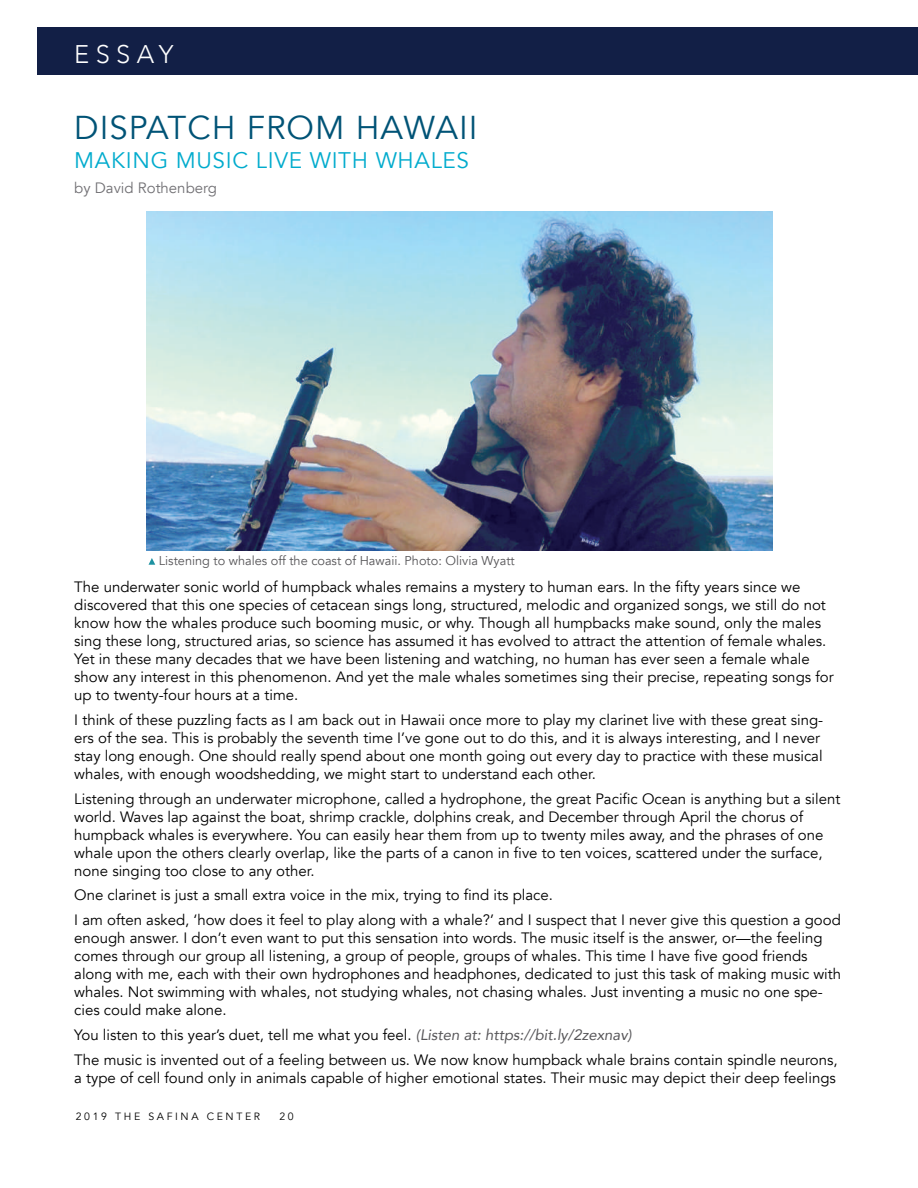
<style>
.page{position:relative;width:918px;height:1188px;background:#fff}
.page>*{position:absolute;margin:0;border:0;box-sizing:border-box;transform-origin:0 0}
.t1{font:33px "Avenir";letter-spacing:.03em;color:#005376}
.t2{font:300 25.5px "Avenir";letter-spacing:.25em;color:#fff}
.t3{font:22.5px "Avenir";letter-spacing:.03em;color:#00abcd}
.t4{font:15px/18px "Avenir";color:#000}
.t5{font:15px "Avenir";color:#717074}
.t6{font:12.75px "Avenir";color:#575659}
.t7{font:10.5px "Avenir";letter-spacing:.25em;color:#000}
.s1{font-style:italic;color:#575659}
</style>
<div class="page">
<div style="left:37px;top:27px;width:881px;height:47px;background:#121f46"></div>
<img style="left:147px;top:212px;width:626px;height:338px">
<svg style="left:149px;top:558px;width:6px;height:7px"></svg>
<h2 class="t2" style="left:74px;top:38px;width:101px">ESSAY</h2>
<h1 class="t1" style="left:74px;top:106px;width:405px">DISPATCH FROM HAWAII</h1>
<h3 class="t3" style="left:74px;top:146px;width:396px">MAKING MUSIC LIVE WITH WHALES</h3>
<p class="t5" style="left:74px;top:178px;width:144px">by David Rothenberg</p>
<p class="t6" style="left:159px;top:552px;width:358px">Listening to whales off the coast of Hawaii. Photo: Olivia Wyatt</p>
<p class="t4" style="left:74px;top:578px;width:761px">The underwater sonic world of humpback whales remains a mystery to human ears. In the fifty years since we discovered that this one species of cetacean sings long, structured, melodic and organized songs, we still do not know how the whales produce such booming music, or why. Though all humpbacks make sound, only the males sing these long, structured arias, so science has assumed it has evolved to attract the attention of female whales.<br>Yet in these many decades that we have been listening and watching, no human has ever seen a female whale show any interest in this phenomenon. And yet the male whales sometimes sing their precise, repeating songs for up to twenty-four hours at a time.</p>
<p class="t4" style="left:74px;top:711px;width:751px">I think of these puzzling facts as I am back out in Hawaii once more to play my clarinet live with these great sing&shy;ers of the sea. This is probably the seventh time I’ve gone out to do this, and it is always interesting, and I never stay long enough. One should really spend about one month going out every day to practice with these musical whales, with enough woodshedding, we might start to understand each other.</p>
<p class="t4" style="left:74px;top:790px;width:768px">Listening through an underwater microphone, called a hydrophone, the great Pacific Ocean is anything but a silent world. Waves lap against the boat, shrimp crackle, dolphins creak, and December through April the chorus of humpback whales is everywhere. You can easily hear them from up to twenty miles away, and the phrases of one whale upon the others clearly overlap, like the parts of a canon in five to ten voices, scattered under the surface, none singing too close to any other.</p>
<p class="t4" style="left:74px;top:883px;width:768px;line-height:24.8px">One clarinet is just a small extra voice in the mix, trying to find its place.<br>I am often asked, ‘how does it feel to play along with a whale?’ and I suspect that I never give this question a good</p>
<p class="t4" style="left:74px;top:929px;width:768px">enough answer. I don’t even want to put this sensation into words. The music itself is the answer, or—the feeling comes through our group all listening, a group of people, groups of whales. This time I have five good friends along with me, each with their own hydrophones and headphones, dedicated to just this task of making music with whales. Not swimming with whales, not studying whales, not chasing whales. Just inventing a music no one spe&shy;cies could make alone.</p>
<p class="t4" style="left:74px;top:1023px;width:765px;line-height:24.8px">You listen to this year’s duet, tell me what you feel. <span class="s1">(Listen at: https://bit.ly/2zexnav)<br></span>The music is invented out of a feeling between us. We now know humpback whale brains contain spindle neurons,</p>
<p class="t4" style="left:74px;top:1069px;width:763px">a type of cell found only in animals capable of higher emotional states. Their music may depict their deep feelings</p>
<p class="t7" style="left:76px;top:1109px;width:186px">2019 THE SAFINA CENTER</p>
<p class="t7" style="left:279px;top:1109px;width:16px">20</p>
</div>
